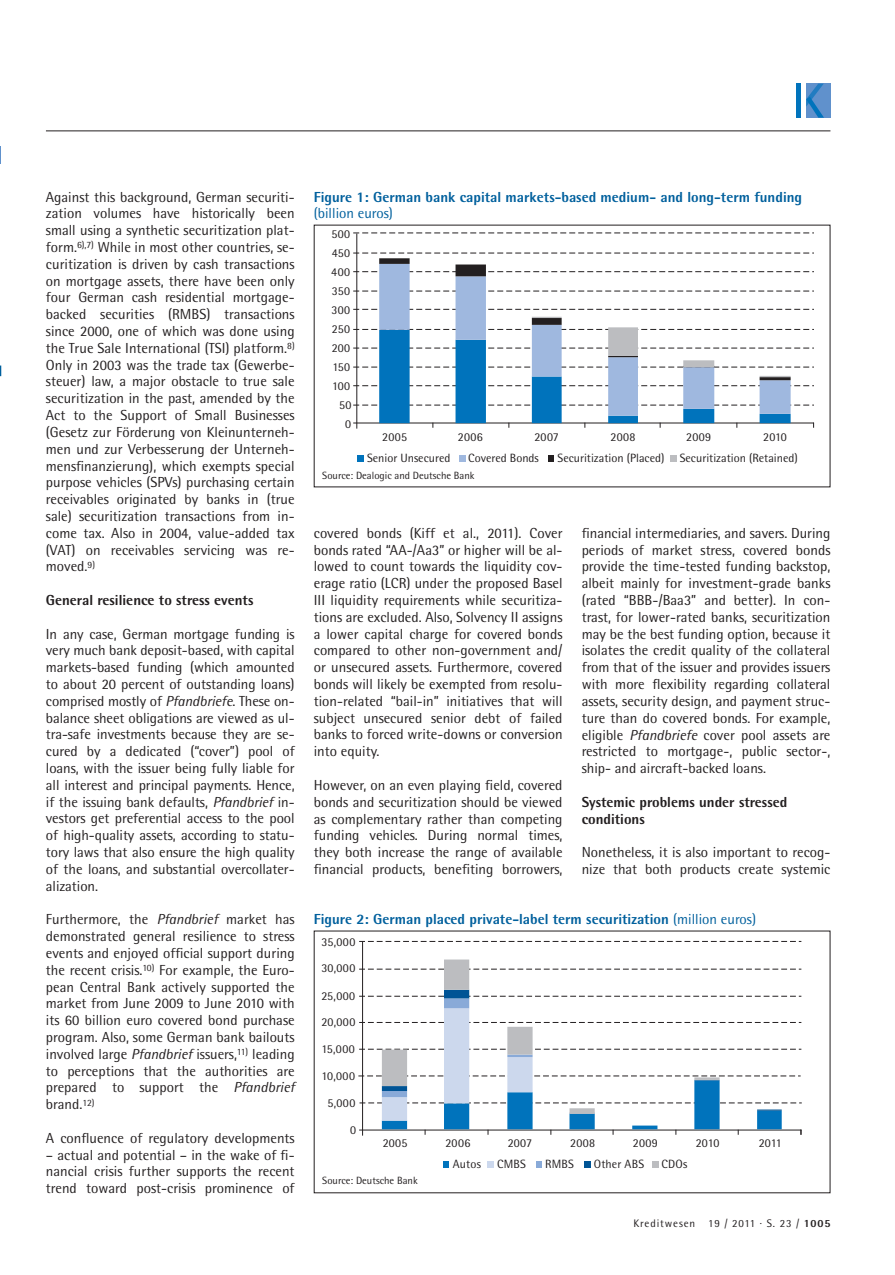
<style>
.page{position:relative;width:895px;height:1275px;background:#fff}
.page>*{position:absolute;margin:0;border:0;box-sizing:border-box;transform-origin:0 0}
.t1{font:14.55px/16.8px "Rotis Semi Sans";color:#231f20;text-align:justify}
.t2{font:800 14.55px "Rotis Semi Sans";color:#00609d}
.t3{font:800 14.55px/16.8px "Rotis Semi Sans";color:#231f20}
.t4{font:14.55px "Rotis Semi Sans";color:#00609d}
.t5{font:12px "Rotis Semi Sans";letter-spacing:.005em;color:#231f20}
.t6{font:10.95px "Rotis Semi Sans";letter-spacing:.08em;color:#231f20}
.t7{font:10.5px "Rotis Semi Sans";color:#231f20}
.s1{font-style:italic}
.s2{font-weight:400}
.s3{font-weight:800}
</style>
<div class="page">
<hr style="left:46px;top:130px;width:784px;height:1px;background:#231f20">
<div style="left:806px;top:84px;width:25px;height:34px;background:#6091cc"></div>
<div style="left:796px;top:84px;width:5px;height:34px;background:#0073bc"></div>
<svg style="left:806px;top:84px;width:18px;height:34px"></svg>
<svg style="left:0;top:147px;width:1px;height:17px"></svg>
<svg style="left:353px;top:309px;width:461px;height:1px"></svg>
<svg style="left:353px;top:291px;width:461px;height:1px"></svg>
<svg style="left:353px;top:271px;width:461px;height:1px"></svg>
<svg style="left:353px;top:253px;width:461px;height:1px"></svg>
<svg style="left:353px;top:232px;width:461px;height:1px"></svg>
<div style="left:357px;top:455px;width:7px;height:7px;background:#0073bc"></div>
<div style="left:459px;top:455px;width:6px;height:7px;background:#9fb8df"></div>
<svg style="left:549px;top:455px;width:5px;height:7px"></svg>
<div style="left:671px;top:455px;width:6px;height:7px;background:#bcbdc0"></div>
<hr style="left:356px;top:234px;width:1px;height:194px;background:#231f20">
<svg style="left:379px;top:258px;width:412px;height:59px"></svg>
<svg style="left:353px;top:317px;width:461px;height:111px"></svg>
<div style="left:443px;top:1160px;width:6px;height:7px;background:#0073bc"></div>
<div style="left:488px;top:1160px;width:6px;height:7px;background:#ccd8ed"></div>
<div style="left:536px;top:1160px;width:6px;height:7px;background:#89aad8"></div>
<div style="left:584px;top:1160px;width:6px;height:7px;background:#005495"></div>
<div style="left:652px;top:1160px;width:6px;height:7px;background:#bcbdc0"></div>
<svg style="left:359px;top:968px;width:442px;height:1px"></svg>
<svg style="left:359px;top:941px;width:442px;height:1px"></svg>
<hr style="left:362px;top:942px;width:1px;height:193px;background:#231f20">
<svg style="left:358px;top:995px;width:444px;height:139px"></svg>
<svg style="left:720px;top:995px;width:62px;height:115px"></svg>
<svg style="left:382px;top:959px;width:338px;height:154px"></svg>
<p class="t1" style="left:46px;top:188px;width:250px">Against this background, German securiti&shy;zation volumes have historically been small using a synthetic securitization plat&shy;form.<sup>6),7)</sup> While in most other countries, se&shy;curitization is driven by cash transactions on mortgage assets, there have been only four German cash residential mortgage&shy;backed securities (RMBS) transactions since 2000, one of which was done using the True Sale International (TSI) platform.<sup>8)<br></sup>Only in 2003 was the trade tax (Gewerbe&shy;steuer) law, a major obstacle to true sale securitization in the past, amended by the Act to the Support of Small Businesses (Gesetz zur Förderung von Kleinunterneh&shy;men und zur Verbesserung der Unterneh&shy;mensfinanzierung), which exempts special purpose vehicles (SPVs) purchasing certain receivables originated by banks in (true sale) securitization transactions from in&shy;come tax. Also in 2004, value-added tax (VAT) on receivables servicing was re&shy;moved.<sup>9)</sup></p>
<p class="t3" style="left:46px;top:591px;width:209px">General resilience to stress events</p>
<p class="t1" style="left:46px;top:625px;width:250px">In any case, German mortgage funding is very much bank deposit-based, with capital markets-based funding (which amounted to about 20 percent of outstanding loans) comprised mostly of <span class="s1">Pfandbriefe</span>. These on&shy;balance sheet obligations are viewed as ul&shy;tra-safe investments because they are se&shy;cured by a dedicated (“cover”) pool of loans, with the issuer being fully liable for all interest and principal payments. Hence, if the issuing bank defaults, <span class="s1">Pfandbrief</span> in&shy;vestors get preferential access to the pool of high-quality assets, according to statu&shy;tory laws that also ensure the high quality of the loans, and substantial overcollater&shy;alization.</p>
<p class="t1" style="left:46px;top:910px;width:250px">Furthermore, the <span class="s1">Pfandbrief</span> market has demonstrated general resilience to stress events and enjoyed official support during the recent crisis.<sup>10)</sup> For example, the Euro&shy;pean Central Bank actively supported the market from June 2009 to June 2010 with its 60 billion euro covered bond purchase program. Also, some German bank bailouts involved large <span class="s1">Pfandbrief</span> issuers,<sup>11)</sup> leading to perceptions that the authorities are prepared to support the <span class="s1">Pfandbrief </span>brand.<sup>12)</sup></p>
<p class="t1" style="left:46px;top:1129px;width:250px">A confluence of regulatory developments</p>
<p class="t1" style="left:46px;top:1146px;width:250px">– actual and potential – in the wake of fi&shy;nancial crisis further supports the recent trend toward post-crisis prominence of</p>
<p class="t2" style="left:314px;top:187px;width:490px">Figure 1: German bank capital markets-based medium- and long-term funding</p>
<p class="t4" style="left:314px;top:205px;width:81px">(billion euros)</p>
<p class="t5" style="left:331px;top:227px;width:20px">500</p>
<p class="t5" style="left:332px;top:246px;width:20px">450</p>
<p class="t5" style="left:331px;top:265px;width:20px">400</p>
<p class="t5" style="left:332px;top:284px;width:20px">350</p>
<p class="t5" style="left:332px;top:303px;width:20px">300</p>
<p class="t5" style="left:332px;top:322px;width:20px">250</p>
<p class="t5" style="left:332px;top:341px;width:20px">200</p>
<p class="t5" style="left:332px;top:360px;width:19px">150</p>
<p class="t5" style="left:332px;top:379px;width:20px">100</p>
<p class="t5" style="left:339px;top:398px;width:14px">50</p>
<p class="t5" style="left:345px;top:416px;width:8px">0</p>
<p class="t5" style="left:382px;top:429px;width:26px">2005</p>
<p class="t5" style="left:458px;top:429px;width:26px">2006</p>
<p class="t5" style="left:534px;top:429px;width:26px">2007</p>
<p class="t5" style="left:611px;top:429px;width:26px">2008</p>
<p class="t5" style="left:686px;top:429px;width:26px">2009</p>
<p class="t5" style="left:763px;top:429px;width:25px">2010</p>
<p class="t5" style="left:367px;top:451px;width:85px">Senior Unsecured</p>
<p class="t5" style="left:468px;top:451px;width:72px">Covered Bonds</p>
<p class="t5" style="left:558px;top:451px;width:108px">Securitization (Placed)</p>
<p class="t5" style="left:680px;top:451px;width:119px">Securitization (Retained)</p>
<p class="t7" style="left:322px;top:469px;width:154px">Source: Dealogic and Deutsche Bank</p>
<p class="t1" style="left:314px;top:524px;width:250px">covered bonds (Kiff et al., 2011). Cover bonds rated “AA-/Aa3” or higher will be al&shy;lowed to count towards the liquidity cov&shy;erage ratio (LCR) under the proposed Basel III liquidity requirements while securitiza&shy;tions are excluded. Also, Solvency II assigns a lower capital charge for covered bonds compared to other non-government and/ or unsecured assets. Furthermore, covered bonds will likely be exempted from resolu&shy;tion-related “bail-in” initiatives that will subject unsecured senior debt of failed banks to forced write-downs or conversion into equity.</p>
<p class="t1" style="left:314px;top:776px;width:250px">However, on an even playing field, covered bonds and securitization should be viewed as complementary rather than competing funding vehicles. During normal times, they both increase the range of available financial products, benefiting borrowers,</p>
<p class="t1" style="left:582px;top:524px;width:250px">financial intermediaries, and savers. During periods of market stress, covered bonds provide the time-tested funding backstop, albeit mainly for investment-grade banks (rated “BBB-/Baa3” and better). In con&shy;trast, for lower-rated banks, securitization may be the best funding option, because it isolates the credit quality of the collateral from that of the issuer and provides issuers with more flexibility regarding collateral assets, security design, and payment struc&shy;ture than do covered bonds. For example, eligible <span class="s1">Pfandbriefe</span> cover pool assets are restricted to mortgage-, public sector-, ship- and aircraft-backed loans.</p>
<p class="t3" style="left:582px;top:793px;width:207px">Systemic problems under stressed conditions</p>
<p class="t1" style="left:582px;top:843px;width:250px">Nonetheless, it is also important to recog&shy;nize that both products create systemic</p>
<p class="t2" style="left:314px;top:910px;width:444px">Figure 2: German placed private-label term securitization <span class="s2">(million euros)</span></p>
<p class="t5" style="left:321px;top:934px;width:36px">35,000</p>
<p class="t5" style="left:321px;top:961px;width:36px">30,000</p>
<p class="t5" style="left:321px;top:988px;width:35px">25,000</p>
<p class="t5" style="left:321px;top:1015px;width:36px">20,000</p>
<p class="t5" style="left:321px;top:1042px;width:35px">15,000</p>
<p class="t5" style="left:321px;top:1068px;width:35px">10,000</p>
<p class="t5" style="left:327px;top:1095px;width:29px">5,000</p>
<p class="t5" style="left:350px;top:1122px;width:8px">0</p>
<p class="t5" style="left:383px;top:1135px;width:26px">2005</p>
<p class="t5" style="left:445px;top:1135px;width:26px">2006</p>
<p class="t5" style="left:508px;top:1135px;width:26px">2007</p>
<p class="t5" style="left:570px;top:1135px;width:26px">2008</p>
<p class="t5" style="left:633px;top:1135px;width:26px">2009</p>
<p class="t5" style="left:696px;top:1135px;width:25px">2010</p>
<p class="t5" style="left:759px;top:1135px;width:25px">2011</p>
<p class="t5" style="left:453px;top:1157px;width:30px">Autos</p>
<p class="t5" style="left:497px;top:1157px;width:30px">CMBS</p>
<p class="t5" style="left:545px;top:1157px;width:30px">RMBS</p>
<p class="t5" style="left:594px;top:1157px;width:52px">Other ABS</p>
<p class="t5" style="left:661px;top:1157px;width:27px">CDOs</p>
<p class="t7" style="left:322px;top:1174px;width:97px">Source: Deutsche Bank</p>
<p class="t6" style="left:633px;top:1216px;width:199px">Kreditwesen 19 / 2011 · S. 23 / <span class="s3">1005</span></p>
</div>
